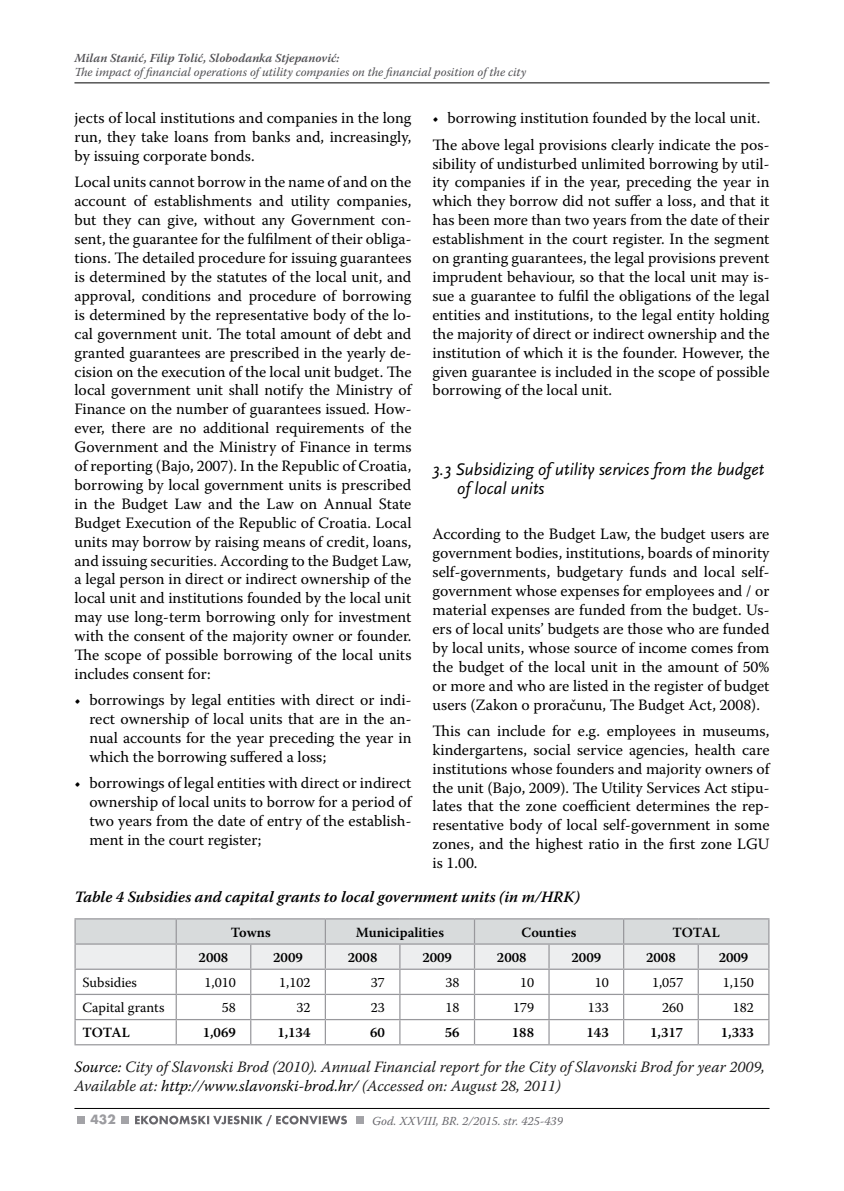
<style>
.page{position:relative;width:844px;height:1191px;background:#fff}
.page>*{position:absolute;margin:0;border:0;box-sizing:border-box;transform-origin:0 0}
.t1{font:italic 17.5px/19.2px "Scala Sans Pro";color:#000}
.t2{font:15.75px/18.9px "Warnock Pro";color:#000;text-align:justify}
.t3{font:italic 15.75px/18.9px "Warnock Pro";color:#1d1d1d}
.t4{font:italic 600 15.75px "Warnock Pro";color:#000}
.t5{font:600 14px "Warnock Pro";color:#000}
.t6{font:14px "Warnock Pro";color:#000}
.t7{font:700 14px "Futura TOT";color:#9c9ca0}
.t8{font:italic 12.25px "Warnock Pro";color:#504f53}
.t9{font:italic 600 12.25px "Warnock Pro";color:#504f53}
.t10{font:italic 12.25px "Warnock Pro";color:#68676c}
.s1{color:#000}
</style>
<div class="page">
<hr style="left:74px;top:83px;width:695px;height:1px;background:#000">
<hr style="left:74px;top:1108px;width:695px;height:1px;background:#000">
<div style="left:121px;top:1115px;width:7px;height:8px;background:#a3a3a7"></div>
<div style="left:356px;top:1115px;width:8px;height:8px;background:#a3a3a7"></div>
<div style="left:77px;top:1115px;width:8px;height:8px;background:#a3a3a7"></div>
<svg style="left:135px;top:1115px;width:212px;height:11px"></svg>
<hr style="left:74px;top:943px;width:102px;height:1px;background:#98989c">
<hr style="left:74px;top:968px;width:102px;height:1px;background:#98989c">
<hr style="left:74px;top:993px;width:102px;height:2px;background:#98989c">
<hr style="left:74px;top:1019px;width:102px;height:1px;background:#98989c">
<hr style="left:74px;top:918px;width:102px;height:1px;background:#98989c">
<hr style="left:74px;top:919px;width:2px;height:24px;background:#98989c">
<hr style="left:176px;top:918px;width:75px;height:1px;background:#98989c">
<hr style="left:251px;top:918px;width:74px;height:1px;background:#98989c">
<hr style="left:325px;top:918px;width:75px;height:1px;background:#98989c">
<hr style="left:400px;top:918px;width:74px;height:1px;background:#98989c">
<hr style="left:474px;top:918px;width:75px;height:1px;background:#98989c">
<hr style="left:549px;top:918px;width:74px;height:1px;background:#98989c">
<hr style="left:623px;top:918px;width:75px;height:1px;background:#98989c">
<hr style="left:698px;top:918px;width:71px;height:1px;background:#98989c">
<hr style="left:74px;top:944px;width:2px;height:24px;background:#98989c">
<hr style="left:74px;top:969px;width:2px;height:24px;background:#98989c">
<hr style="left:74px;top:995px;width:2px;height:24px;background:#98989c">
<hr style="left:74px;top:1020px;width:2px;height:24px;background:#98989c">
<svg style="left:75px;top:919px;width:694px;height:125px"></svg>
<hr style="left:74px;top:1044px;width:102px;height:1px;background:#98989c">
<hr style="left:176px;top:1044px;width:75px;height:1px;background:#98989c">
<hr style="left:251px;top:1044px;width:74px;height:1px;background:#98989c">
<hr style="left:325px;top:1044px;width:75px;height:1px;background:#98989c">
<hr style="left:400px;top:1044px;width:74px;height:1px;background:#98989c">
<hr style="left:474px;top:1044px;width:75px;height:1px;background:#98989c">
<hr style="left:549px;top:1044px;width:74px;height:1px;background:#98989c">
<hr style="left:623px;top:1044px;width:75px;height:1px;background:#98989c">
<hr style="left:698px;top:1044px;width:71px;height:1px;background:#98989c">
<p class="t9" style="left:74px;top:50px;width:266px">Milan Stanić, Filip Tolić, Slobodanka Stjepanović:</p>
<p class="t8" style="left:74px;top:64px;width:453px">The impact of financial operations of utility companies on the financial position of the city</p>
<p class="t2" style="left:74px;top:108px;width:338px">jects of local institutions and companies in the long run, they take loans from banks and, increasingly, by issuing corporate bonds.</p>
<p class="t2" style="left:74px;top:172px;width:338px">Local units cannot borrow in the name of and on the account of establishments and utility companies, but they can give, without any Government con&shy;sent, the guarantee for the fulfilment of their obliga&shy;tions. The detailed procedure for issuing guarantees is determined by the statutes of the local unit, and approval, conditions and procedure of borrowing is determined by the representative body of the lo&shy;cal government unit. The total amount of debt and granted guarantees are prescribed in the yearly de&shy;cision on the execution of the local unit budget. The local government unit shall notify the Ministry of Finance on the number of guarantees issued. How&shy;ever, there are no additional requirements of the Government and the Ministry of Finance in terms of reporting (Bajo, 2007). In the Republic of Croatia, borrowing by local government units is prescribed in the Budget Law and the Law on Annual State Budget Execution of the Republic of Croatia. Local units may borrow by raising means of credit, loans, and issuing securities. According to the Budget Law, a legal person in direct or indirect ownership of the local unit and institutions founded by the local unit may use long-term borrowing only for investment with the consent of the majority owner or founder.<br>The scope of possible borrowing of the local units includes consent for:</p>
<p class="t2" style="left:89px;top:690px;width:323px;text-indent:-15px">• borrowings by legal entities with direct or indi&shy;rect ownership of local units that are in the an&shy;nual accounts for the year preceding the year in which the borrowing suffered a loss;</p>
<p class="t2" style="left:89px;top:773px;width:323px;text-indent:-15px">• borrowings of legal entities with direct or indirect ownership of local units to borrow for a period of two years from the date of entry of the establish&shy;ment in the court register;</p>
<p class="t2" style="left:432px;top:105px;width:338px;line-height:26.2px">• borrowing institution founded by the local unit.<br>The above legal provisions clearly indicate the pos-</p>
<p class="t2" style="left:432px;top:154px;width:338px">sibility of undisturbed unlimited borrowing by util&shy;ity companies if in the year, preceding the year in which they borrow did not suffer a loss, and that it has been more than two years from the date of their establishment in the court register. In the segment on granting guarantees, the legal provisions prevent imprudent behaviour, so that the local unit may is&shy;sue a guarantee to fulfil the obligations of the legal entities and institutions, to the legal entity holding the majority of direct or indirect ownership and the institution of which it is the founder. However, the given guarantee is included in the scope of possible borrowing of the local unit.</p>
<p class="t1" style="left:457px;top:459px;width:308px;text-indent:-25px">3.3 Subsidizing of utility services from the budget of local units</p>
<p class="t2" style="left:432px;top:524px;width:338px">According to the Budget Law, the budget users are government bodies, institutions, boards of minority self-governments, budgetary funds and local self&shy;government whose expenses for employees and / or material expenses are funded from the budget. Us&shy;ers of local units’ budgets are those who are funded by local units, whose source of income comes from the budget of the local unit in the amount of 50% or more and who are listed in the register of budget users (Zakon o proračunu, The Budget Act, 2008).</p>
<p class="t2" style="left:432px;top:721px;width:338px">This can include for e.g. employees in museums, kindergartens, social service agencies, health care institutions whose founders and majority owners of the unit (Bajo, 2009). The Utility Services Act stipu&shy;lates that the zone coefficient determines the rep&shy;resentative body of local self-government in some zones, and the highest ratio in the first zone LGU is 1.00.</p>
<p class="t4" style="left:74px;top:887px;width:507px">Table 4 Subsidies and capital grants to local government units (in m/HRK)</p>
<p class="t5" style="left:231px;top:923px;width:41px">Towns</p>
<p class="t5" style="left:356px;top:923px;width:90px">Municipalities</p>
<p class="t5" style="left:521px;top:923px;width:56px">Counties</p>
<p class="t5" style="left:672px;top:923px;width:49px">TOTAL</p>
<p class="t5" style="left:198px;top:948px;width:31px">2008</p>
<p class="t5" style="left:273px;top:948px;width:31px">2009</p>
<p class="t5" style="left:347px;top:948px;width:31px">2008</p>
<p class="t5" style="left:422px;top:948px;width:31px">2009</p>
<p class="t5" style="left:497px;top:948px;width:31px">2008</p>
<p class="t5" style="left:571px;top:948px;width:31px">2009</p>
<p class="t5" style="left:646px;top:948px;width:31px">2008</p>
<p class="t5" style="left:718px;top:948px;width:31px">2009</p>
<p class="t6" style="left:82px;top:974px;width:56px">Subsidies</p>
<p class="t6" style="left:204px;top:974px;width:33px">1,010</p>
<p class="t6" style="left:279px;top:974px;width:33px">1,102</p>
<p class="t6" style="left:371px;top:974px;width:16px">37</p>
<p class="t6" style="left:445px;top:974px;width:16px">38</p>
<p class="t6" style="left:520px;top:974px;width:16px">10</p>
<p class="t6" style="left:594px;top:974px;width:16px">10</p>
<p class="t6" style="left:652px;top:974px;width:33px">1,057</p>
<p class="t6" style="left:722px;top:974px;width:33px">1,150</p>
<p class="t6" style="left:82px;top:999px;width:83px">Capital grants</p>
<p class="t6" style="left:222px;top:999px;width:16px">58</p>
<p class="t6" style="left:296px;top:999px;width:16px">32</p>
<p class="t6" style="left:371px;top:999px;width:16px">23</p>
<p class="t6" style="left:445px;top:999px;width:16px">18</p>
<p class="t6" style="left:513px;top:999px;width:23px">179</p>
<p class="t6" style="left:587px;top:999px;width:23px">133</p>
<p class="t6" style="left:662px;top:999px;width:23px">260</p>
<p class="t6" style="left:732px;top:999px;width:23px">182</p>
<p class="t5" style="left:82px;top:1024px;width:49px">TOTAL</p>
<p class="t5" style="left:203px;top:1024px;width:35px">1,069</p>
<p class="t5" style="left:277px;top:1024px;width:35px">1,134</p>
<p class="t5" style="left:370px;top:1024px;width:16px">60</p>
<p class="t5" style="left:444px;top:1024px;width:16px">56</p>
<p class="t5" style="left:511px;top:1024px;width:24px">188</p>
<p class="t5" style="left:586px;top:1024px;width:24px">143</p>
<p class="t5" style="left:650px;top:1024px;width:35px">1,317</p>
<p class="t5" style="left:720px;top:1024px;width:35px">1,333</p>
<p class="t3" style="left:74px;top:1056px;width:691px"><span class="s1">Source:</span> City of Slavonski Brod (2010). Annual Financial report for the City of Slavonski Brod for year 2009,<br>Available at: <span class="s1">http://www.slavonski-brod.hr/</span> (Accessed on: August 28, 2011)</p>
<p class="t7" style="left:90px;top:1111px;width:27px">432</p>
<p class="t10" style="left:372px;top:1113px;width:192px">God. XXVIII, BR. 2/2015. str. 425-439</p>
</div>
